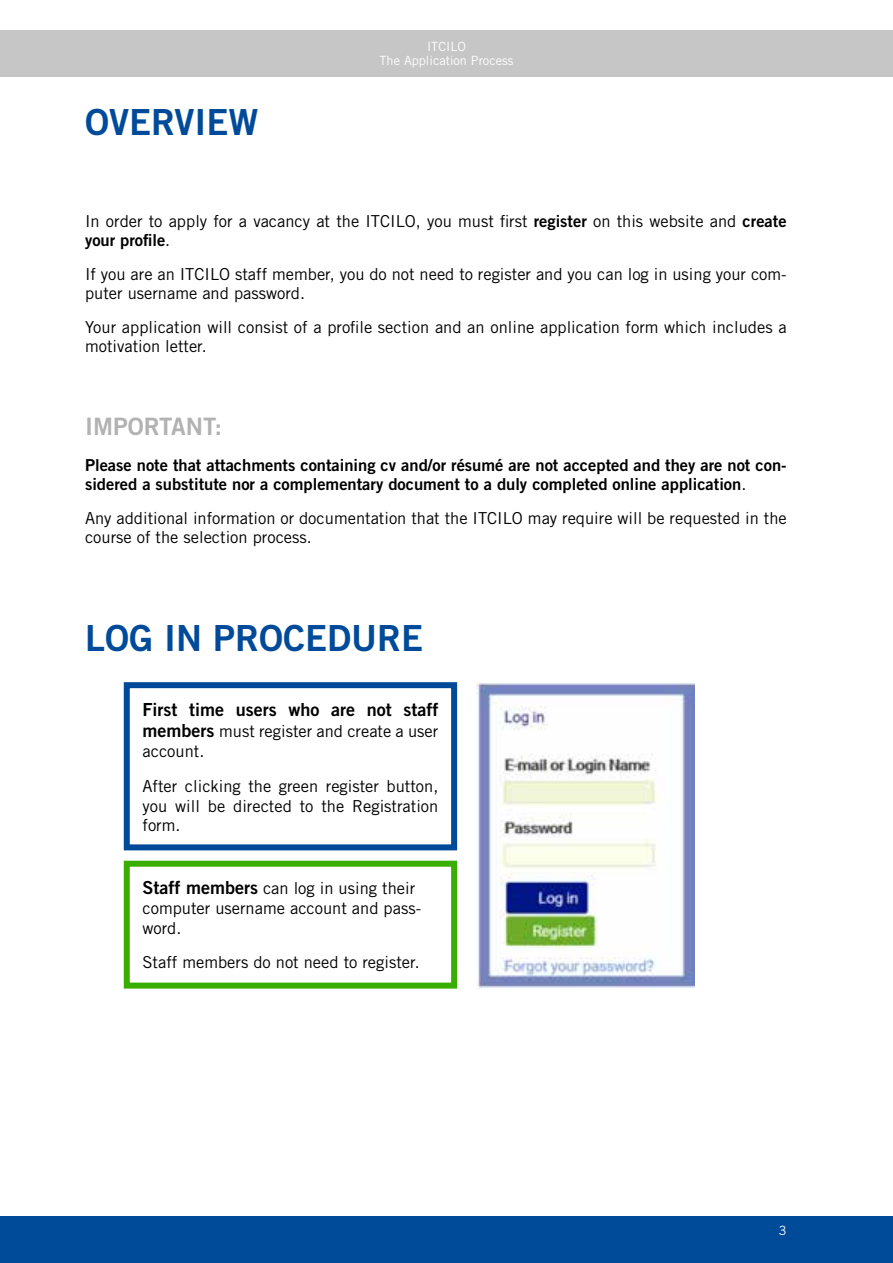
<style>
.page{position:relative;width:893px;height:1263px;background:#fff}
.page>*{position:absolute;margin:0;border:0;box-sizing:border-box;transform-origin:0 0}
.t1{font:36px "Trade Gothic Bold Two";color:#004a9a}
.t2{font:24px "Trade Gothic Bold Two";color:#b3b2b2}
.t3{font:18px "Trade Gothic Bold Two";color:#000}
.t4{font:16.5px/19.8px "Trade Gothic";color:#000}
.t5{font:16.5px/19px "Trade Gothic Bold Two";color:#000}
.t6{font:12.75px/13.5px "Trade Gothic";color:#fff;text-align:center}
.s1{font-family:"Trade Gothic Bold Two"}
.s2{font-family:"Trade Gothic"}
.s3{font-family:"Trade Gothic Bold Two";font-size:18px}
</style>
<div class="page">
<div style="left:0;top:30px;width:893px;height:47px;background:#c6c6c6"></div>
<div style="left:0;top:1216px;width:893px;height:47px;background:#004a9a"></div>
<div style="left:124px;top:682px;width:333px;height:168px;border:6px solid #004a9a"></div>
<div style="left:124px;top:861px;width:333px;height:127px;border:6px solid #38af00"></div>
<img style="left:476px;top:682px;width:218px;height:306px">
<h1 class="t1" style="left:85px;top:100px;width:175px">OVERVIEW</h1>
<p class="t6" style="left:380px;top:40px;width:135px">ITCILO<br>The Application Process</p>
<p class="t4" style="left:85px;top:211px;width:703px">In order to apply for a vacancy at the ITCILO, you must first <span class="s1">register</span> on this website and <span class="s1">create</span></p>
<p class="t5" style="left:85px;top:230px;width:87px">your profile<span class="s2">.</span></p>
<p class="t4" style="left:85px;top:264px;width:703px;line-height:18.9px">If you are an ITCILO staff member, you do not need to register and you can log in using your com&shy;puter username and password.</p>
<p class="t4" style="left:85px;top:317px;width:703px;line-height:18.9px">Your application will consist of a profile section and an online application form which includes a motivation letter.</p>
<h2 class="t2" style="left:85px;top:411px;width:139px">IMPORTANT:</h2>
<p class="t5" style="left:85px;top:455px;width:703px">Please note that attachments containing cv and/or résumé are not accepted and they are not con&shy;sidered a substitute nor a complementary document to a duly completed online application<span class="s2">.</span></p>
<p class="t4" style="left:85px;top:508px;width:703px;line-height:18.9px">Any additional information or documentation that the ITCILO may require will be requested in the course of the selection process.</p>
<h1 class="t1" style="left:85px;top:616px;width:340px">LOG IN PROCEDURE</h1>
<p class="t3" style="left:143px;top:698px;width:297px">First time users who are not staff</p>
<p class="t4" style="left:143px;top:721px;width:297px"><span class="s3">members</span> must register and create a user account.</p>
<p class="t4" style="left:143px;top:776px;width:297px;text-align:justify">After clicking the green register button, you will be directed to the Registration form.</p>
<p class="t4" style="left:143px;top:878px;width:280px"><span class="s3">Staff members</span> can log in using their computer username account and pass&shy;word.</p>
<p class="t4" style="left:143px;top:952px;width:279px">Staff members do not need to register.</p>
<p class="t6" style="left:779px;top:1223px;width:9px">3</p>
</div>
